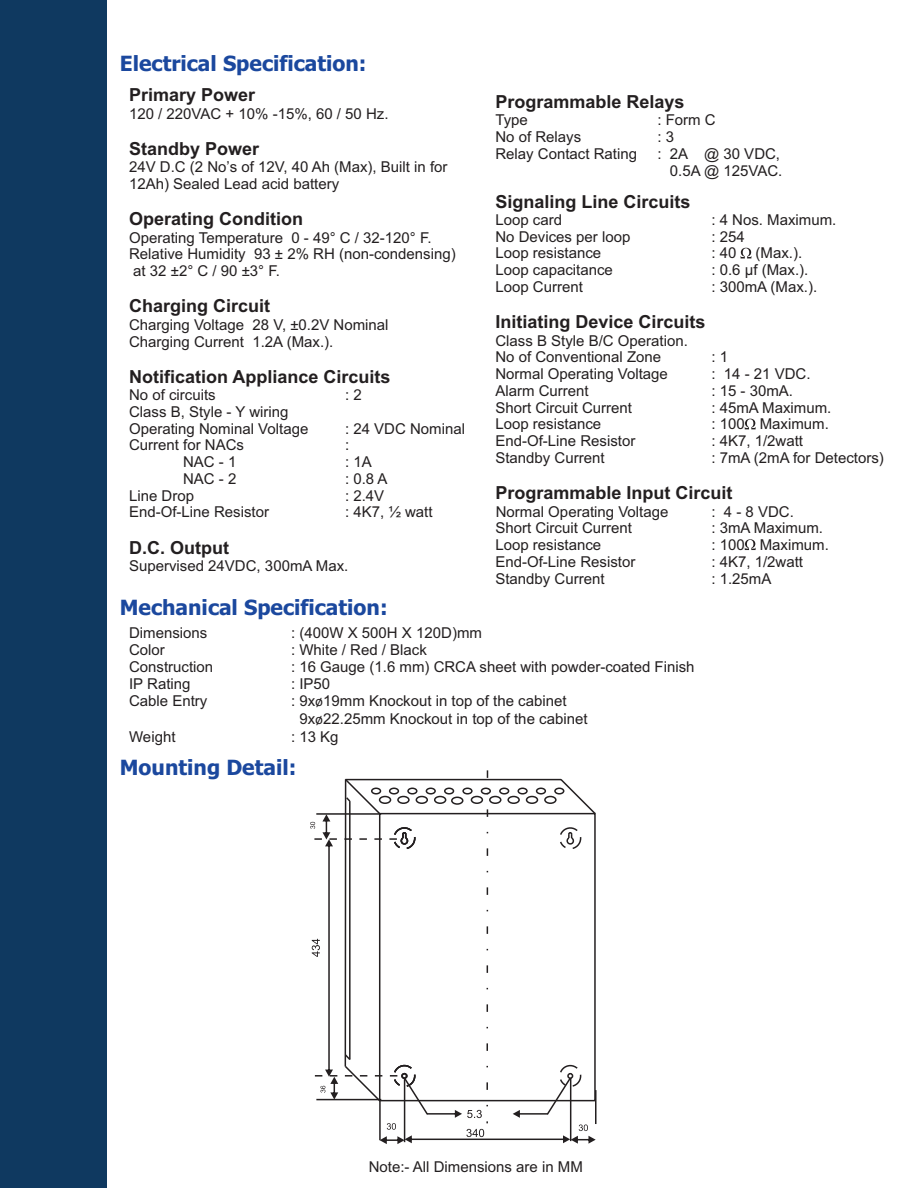
<style>
.page{position:relative;width:918px;height:1188px;background:#fff}
.page>*{position:absolute;margin:0;border:0;box-sizing:border-box;transform-origin:0 0}
.t1{font:700 21px "Tahoma";color:#1b489e}
.t2{font:700 18px "Arial";color:#231f20}
.t3{font:15px/16.8px "Arial";color:#231f20}
.s1{font-family:"Calibri"}
</style>
<div class="page">
<svg style="left:741px;top:248px;width:10px;height:10px"></svg>
<svg style="left:745px;top:419px;width:11px;height:10px"></svg>
<svg style="left:745px;top:539px;width:11px;height:11px"></svg>
<div style="left:0;top:0;width:106px;height:1188px;background:#0f3960"></div>
<svg style="left:310px;top:770px;width:287px;height:374px"></svg>
<h1 class="t1" style="left:120px;top:55px;width:248px">Electrical Specification:</h1>
<p class="t2" style="left:129px;top:88px;width:128px">Primary Power</p>
<p class="t3" style="left:129px;top:106px;width:261px">120 / 220VAC + 10% -15%, 60 / 50 Hz.</p>
<p class="t2" style="left:129px;top:142px;width:132px">Standby Power</p>
<p class="t3" style="left:129px;top:160px;width:320px">24V D.C (2 No’s of 12V, 40 Ah (Max), Built in for<br>12Ah) Sealed Lead acid battery</p>
<p class="t2" style="left:129px;top:212px;width:176px">Operating Condition</p>
<p class="t3" style="left:129px;top:230px;width:328px">Operating Temperature 0 - 49° C / 32-120° F.<br>Relative Humidity 93 ± 2% RH (non-condensing) at 32 ±2° C / 90 ±3° F.</p>
<p class="t2" style="left:129px;top:299px;width:143px">Charging Circuit</p>
<p class="t3" style="left:129px;top:318px;width:261px">Charging Voltage 28 V, ±0.2V Nominal<br>Charging Current 1.2A (Max.).</p>
<p class="t2" style="left:129px;top:370px;width:263px">Notification Appliance Circuits</p>
<p class="t3" style="left:129px;top:388px;width:88px">No of circuits</p>
<p class="t3" style="left:345px;top:388px;width:18px">: 2</p>
<p class="t3" style="left:129px;top:405px;width:181px">Class B, Style - Y wiring<br>Operating Nominal Voltage</p>
<p class="t3" style="left:345px;top:421px;width:122px">: 24 VDC Nominal</p>
<p class="t3" style="left:129px;top:438px;width:117px">Current for NACs</p>
<p class="t3" style="left:345px;top:438px;width:6px">:</p>
<p class="t3" style="left:183px;top:455px;width:55px">NAC - 1</p>
<p class="t3" style="left:345px;top:455px;width:28px">: 1A</p>
<p class="t3" style="left:183px;top:472px;width:55px">NAC - 2</p>
<p class="t3" style="left:345px;top:472px;width:44px">: 0.8 A</p>
<p class="t3" style="left:129px;top:488px;width:67px">Line Drop</p>
<p class="t3" style="left:345px;top:488px;width:41px">: 2.4V</p>
<p class="t3" style="left:129px;top:505px;width:142px">End-Of-Line Resistor</p>
<p class="t3" style="left:345px;top:505px;width:89px">: 4K7, ½ watt</p>
<p class="t2" style="left:129px;top:541px;width:101px">D.C. Output</p>
<p class="t3" style="left:129px;top:559px;width:221px">Supervised 24VDC, 300mA Max.</p>
<p class="t2" style="left:495px;top:95px;width:191px">Programmable Relays</p>
<p class="t3" style="left:495px;top:113px;width:34px">Type</p>
<p class="t3" style="left:657px;top:113px;width:60px">: Form C</p>
<p class="t3" style="left:495px;top:130px;width:87px">No of Relays</p>
<p class="t3" style="left:657px;top:130px;width:18px">: 3</p>
<p class="t3" style="left:495px;top:147px;width:143px">Relay Contact Rating</p>
<p class="t3" style="left:657px;top:147px;width:127px;text-align:right">: 2A @ 30 VDC,<br>0.5A @ 125VAC.</p>
<p class="t2" style="left:495px;top:194px;width:197px">Signaling Line Circuits</p>
<p class="t3" style="left:495px;top:213px;width:68px">Loop card</p>
<p class="t3" style="left:711px;top:213px;width:127px">: 4 Nos. Maximum.</p>
<p class="t3" style="left:495px;top:229px;width:137px">No Devices per loop</p>
<p class="t3" style="left:711px;top:229px;width:35px">: 254</p>
<p class="t3" style="left:495px;top:246px;width:107px">Loop resistance</p>
<p class="t3" style="left:711px;top:246px;width:27px">: 40</p>
<p class="t3" style="left:756px;top:246px;width:48px">(Max.).</p>
<p class="t3" style="left:495px;top:263px;width:119px">Loop capacitance</p>
<p class="t3" style="left:711px;top:263px;width:99px">: 0.6 µf (Max.).</p>
<p class="t3" style="left:495px;top:280px;width:89px">Loop Current</p>
<p class="t3" style="left:711px;top:280px;width:107px">: 300mA (Max.).</p>
<p class="t2" style="left:495px;top:315px;width:212px">Initiating Device Circuits</p>
<p class="t3" style="left:495px;top:333px;width:194px">Class B Style B/C Operation.<br>No of Conventional Zone</p>
<p class="t3" style="left:711px;top:350px;width:18px">: 1</p>
<p class="t3" style="left:495px;top:367px;width:174px">Normal Operating Voltage</p>
<p class="t3" style="left:711px;top:367px;width:101px">: 14 - 21 VDC.</p>
<p class="t3" style="left:495px;top:384px;width:95px">Alarm Current</p>
<p class="t3" style="left:711px;top:384px;width:83px">: 15 - 30mA.</p>
<p class="t3" style="left:495px;top:400px;width:138px">Short Circuit Current</p>
<p class="t3" style="left:711px;top:400px;width:122px">: 45mA Maximum.</p>
<p class="t3" style="left:495px;top:417px;width:107px">Loop resistance</p>
<p class="t3" style="left:711px;top:417px;width:119px">: 100 Maximum.</p>
<p class="t3" style="left:495px;top:434px;width:142px">End-Of-Line Resistor</p>
<p class="t3" style="left:711px;top:434px;width:93px">: 4K7, 1/2watt</p>
<p class="t3" style="left:495px;top:451px;width:111px">Standby Current</p>
<p class="t3" style="left:711px;top:451px;width:174px">: 7mA (2mA for Detectors)</p>
<p class="t2" style="left:495px;top:486px;width:239px">Programmable Input Circuit</p>
<p class="t3" style="left:496px;top:504px;width:174px">Normal Operating Voltage</p>
<p class="t3" style="left:711px;top:504px;width:84px">: 4 - 8 VDC.</p>
<p class="t3" style="left:495px;top:521px;width:138px">Short Circuit Current</p>
<p class="t3" style="left:711px;top:521px;width:113px">: 3mA Maximum.</p>
<p class="t3" style="left:495px;top:538px;width:107px">Loop resistance</p>
<p class="t3" style="left:711px;top:538px;width:119px">: 100 Maximum.</p>
<p class="t3" style="left:495px;top:555px;width:142px">End-Of-Line Resistor</p>
<p class="t3" style="left:711px;top:555px;width:93px">: 4K7, 1/2watt</p>
<p class="t3" style="left:495px;top:571px;width:111px">Standby Current</p>
<p class="t3" style="left:711px;top:571px;width:62px">: 1.25mA</p>
<h1 class="t1" style="left:120px;top:599px;width:269px">Mechanical Specification:</h1>
<p class="t3" style="left:129px;top:626px;width:80px">Dimensions</p>
<p class="t3" style="left:291px;top:626px;width:192px">: (400W X 500H X 120D)mm</p>
<p class="t3" style="left:129px;top:643px;width:37px">Color</p>
<p class="t3" style="left:291px;top:643px;width:137px">: White / Red / Black</p>
<p class="t3" style="left:129px;top:660px;width:86px">Construction</p>
<p class="t3" style="left:291px;top:660px;width:405px">: 16 Gauge (1.6 mm) CRCA sheet with powder-coated Finish</p>
<p class="t3" style="left:129px;top:676px;width:63px">IP Rating</p>
<p class="t3" style="left:291px;top:676px;width:41px">: IP50</p>
<p class="t3" style="left:129px;top:694px;width:80px">Cable Entry</p>
<p class="t3" style="left:299px;top:693px;width:290px;line-height:18.3px;text-indent:-8px">: 9x<span class="s1">ø</span>19mm Knockout in top of the cabinet<br>9x<span class="s1">ø</span>22.25mm Knockout in top of the cabinet</p>
<p class="t3" style="left:129px;top:730px;width:48px">Weight</p>
<p class="t3" style="left:291px;top:730px;width:49px">: 13 Kg</p>
<h1 class="t1" style="left:120px;top:759px;width:178px">Mounting Detail:</h1>
<p class="t3" style="left:369px;top:1160px;width:216px">Note:- All Dimensions are in MM</p>
</div>
